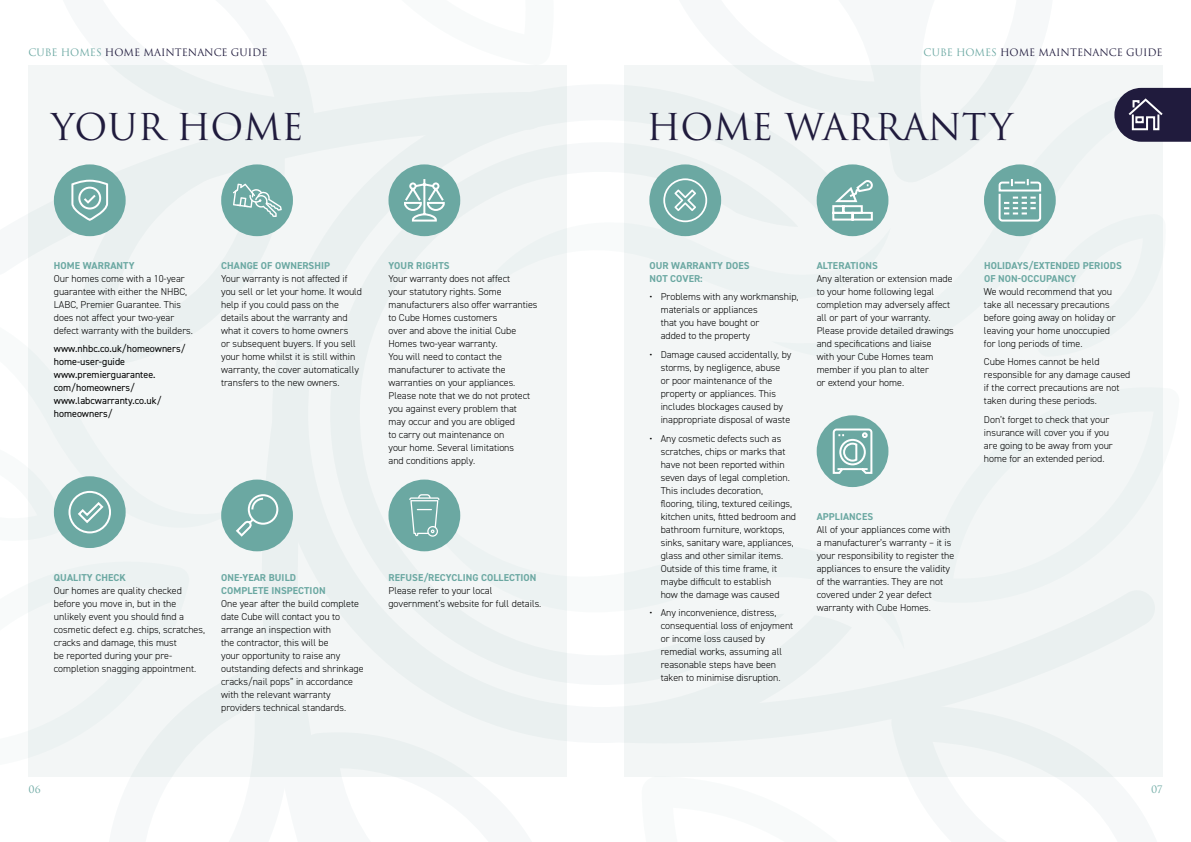
<style>
.page{position:relative;width:1191px;height:842px;background:#fff}
.page>*{position:absolute;margin:0;border:0;box-sizing:border-box;transform-origin:0 0}
.t1{font:36px "Trajan Pro 3";color:#201b3d}
.t2{font:300 10px/13px "DIN2014";color:#000}
.t3{font:700 10px/13px "DIN2014";letter-spacing:.01em;color:#6ba8a2}
.t4{font:10px/13px "DIN2014";color:#000}
.t5{font:10px "Trajan Pro 3";color:#201b3d}
.t6{font:10px "Trajan Pro 3";color:#6ba8a2}
.s1{color:#6ba8a2}
</style>
<div class="page">
<div style="left:624px;top:65px;width:538px;height:712px;background:#f3f6f6"></div>
<div style="left:28px;top:65px;width:539px;height:712px;background:#f3f6f6"></div>
<div style="left:816px;top:415px;width:72px;height:72px;background:#6ba8a2;border-radius:50%"></div>
<svg style="left:832px;top:428px;width:41px;height:46px"></svg>
<div style="left:54px;top:476px;width:72px;height:72px;background:#6ba8a2;border-radius:50%"></div>
<div style="left:221px;top:480px;width:72px;height:71px;background:#6ba8a2;border-radius:50%"></div>
<div style="left:388px;top:480px;width:72px;height:71px;background:#6ba8a2;border-radius:50%"></div>
<svg style="left:53px;top:65px;width:1138px;height:292px"></svg>
<svg style="left:53px;top:476px;width:59px;height:69px"></svg>
<svg style="left:236px;top:494px;width:43px;height:43px"></svg>
<svg style="left:409px;top:494px;width:30px;height:43px"></svg>
<p class="t5" style="left:28px;top:45px;width:240px"><span class="s1">CUBE HOMES</span> HOME MAINTENANCE GUIDE</p>
<p class="t5" style="left:923px;top:45px;width:240px"><span class="s1">CUBE HOMES</span> HOME MAINTENANCE GUIDE</p>
<h1 class="t1" style="left:51px;top:103px;width:254px">YOUR HOME</h1>
<p class="t3" style="left:54px;top:259px;width:82px">HOME WARRANTY</p>
<p class="t2" style="left:54px;top:272px;width:140px">Our homes come with a 10-year guarantee with either the NHBC,<br>LABC, Premier Guarantee. This does not affect your two-year defect warranty with the builders.</p>
<p class="t4" style="left:54px;top:342px;width:133px">www.nhbc.co.uk/homeowners/ home-user-guide www.premierguarantee. com/homeowners/ www.labcwarranty.co.uk/ homeowners/</p>
<p class="t3" style="left:221px;top:259px;width:110px">CHANGE OF OWNERSHIP</p>
<p class="t2" style="left:221px;top:272px;width:142px">Your warranty is not affected if you sell or let your home. It would help if you could pass on the details about the warranty and what it covers to home owners<br>or subsequent buyers. If you sell your home whilst it is still within warranty, the cover automatically transfers to the new owners.</p>
<p class="t3" style="left:388px;top:259px;width:63px">YOUR RIGHTS</p>
<p class="t2" style="left:388px;top:272px;width:151px">Your warranty does not affect<br>your statutory rights. Some manufacturers also offer warranties to Cube Homes customers<br>over and above the initial Cube<br>Homes two-year warranty.<br>You will need to contact the manufacturer to activate the warranties on your appliances.<br>Please note that we do not protect you against every problem that<br>may occur and you are obliged<br>to carry out maintenance on<br>your home. Several limitations<br>and conditions apply.</p>
<p class="t3" style="left:54px;top:570px;width:73px">QUALITY CHECK</p>
<p class="t2" style="left:54px;top:584px;width:153px">Our homes are quality checked before you move in, but in the unlikely event you should find a cosmetic defect e.g. chips, scratches, cracks and damage, this must<br>be reported during your pre&shy;completion snagging appointment.</p>
<p class="t3" style="left:221px;top:570px;width:106px">ONE-YEAR BUILD<br>COMPLETE INSPECTION</p>
<p class="t2" style="left:221px;top:597px;width:144px">One year after the build complete date Cube will contact you to arrange an inspection with<br>the contractor, this will be<br>your opportunity to raise any outstanding defects and shrinkage cracks/nail pops” in accordance with the relevant warranty providers technical standards.</p>
<p class="t3" style="left:388px;top:570px;width:149px">REFUSE/RECYCLING COLLECTION</p>
<p class="t2" style="left:388px;top:584px;width:154px">Please refer to your local government’s website for full details.</p>
<h1 class="t1" style="left:646px;top:103px;width:368px">HOME WARRANTY</h1>
<p class="t3" style="left:649px;top:259px;width:102px">OUR WARRANTY DOES<br>NOT COVER:</p>
<p class="t2" style="left:660px;top:290px;width:139px;text-indent:-11px">• Problems with any workmanship, materials or appliances<br>that you have bought or<br>added to the property</p>
<p class="t2" style="left:660px;top:348px;width:132px;text-indent:-11px">• Damage caused accidentally, by storms, by negligence, abuse or poor maintenance of the property or appliances. This includes blockages caused by inappropriate disposal of waste</p>
<p class="t2" style="left:660px;top:432px;width:137px;text-indent:-11px">• Any cosmetic defects such as scratches, chips or marks that have not been reported within seven days of legal completion.<br>This includes decoration, flooring, tiling, textured ceilings, kitchen units, fitted bedroom and bathroom furniture, worktops, sinks, sanitary ware, appliances, glass and other similar items.<br>Outside of this time frame, it maybe difficult to establish<br>how the damage was caused</p>
<p class="t2" style="left:660px;top:606px;width:134px;text-indent:-11px">• Any inconvenience, distress, consequential loss of enjoyment or income loss caused by remedial works, assuming all reasonable steps have been taken to minimise disruption.</p>
<p class="t3" style="left:816px;top:259px;width:63px">ALTERATIONS</p>
<p class="t2" style="left:816px;top:272px;width:139px">Any alteration or extension made to your home following legal completion may adversely affect all or part of your warranty.<br>Please provide detailed drawings and specifications and liaise<br>with your Cube Homes team member if you plan to alter<br>or extend your home.</p>
<p class="t3" style="left:816px;top:509px;width:58px">APPLIANCES</p>
<p class="t2" style="left:816px;top:523px;width:139px">All of your appliances come with a manufacturer’s warranty – it is your responsibility to register the appliances to ensure the validity of the warranties. They are not covered under 2 year defect warranty with Cube Homes.</p>
<p class="t3" style="left:984px;top:259px;width:139px">HOLIDAYS/EXTENDED PERIODS<br>OF NON-OCCUPANCY</p>
<p class="t2" style="left:984px;top:285px;width:133px">We would recommend that you take all necessary precautions before going away on holiday or leaving your home unoccupied for long periods of time.</p>
<p class="t2" style="left:984px;top:355px;width:148px">Cube Homes cannot be held responsible for any damage caused if the correct precautions are not taken during these periods.</p>
<p class="t2" style="left:984px;top:413px;width:130px">Don’t forget to check that your insurance will cover you if you are going to be away from your home for an extended period.</p>
<p class="t6" style="left:28px;top:782px;width:14px">06</p>
<p class="t6" style="left:1151px;top:782px;width:13px">07</p>
</div>
